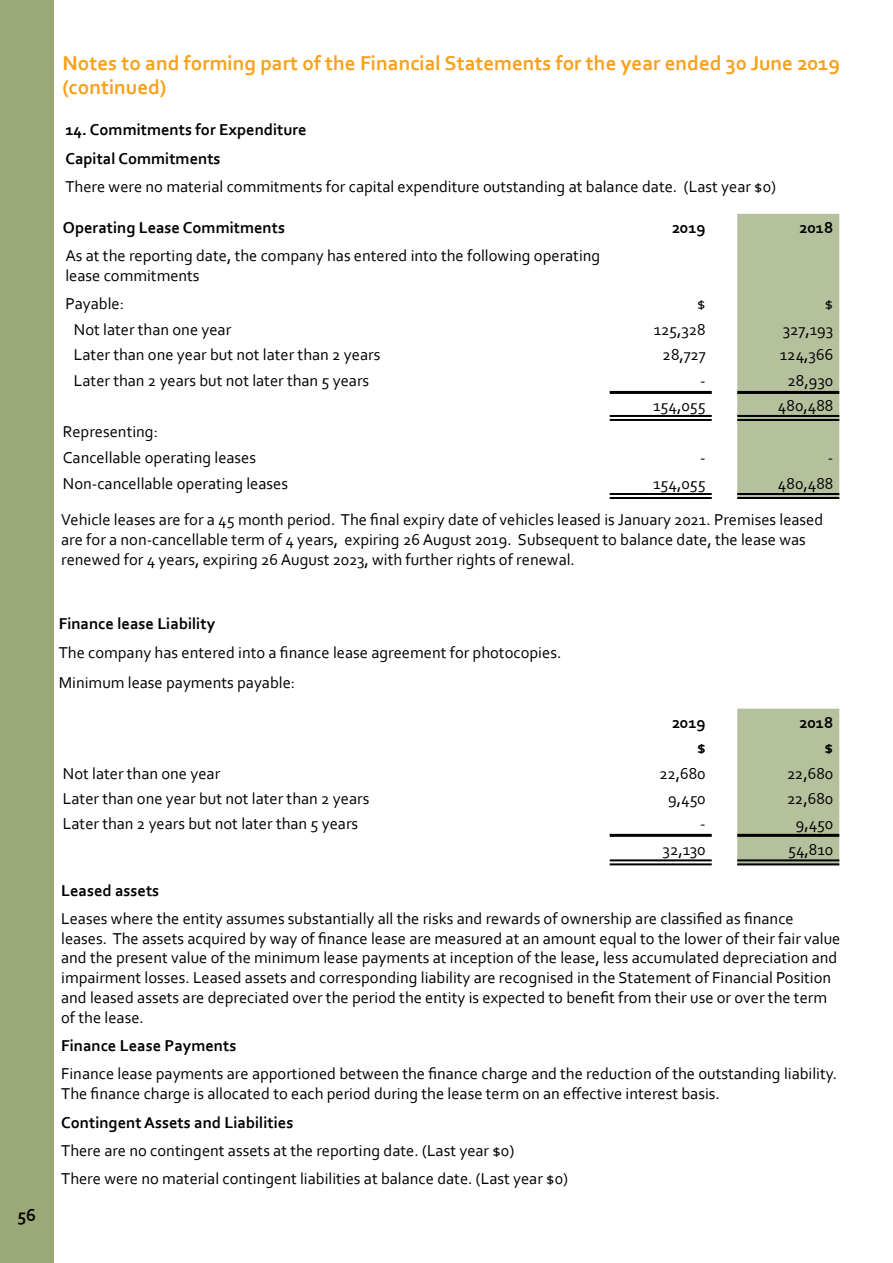
<style>
.page{position:relative;width:893px;height:1263px;background:#fff}
.page>*{position:absolute;margin:0;border:0;box-sizing:border-box;transform-origin:0 0}
.t1{font:700 21px/24px "Corbel";color:#f9a01b}
.t2{font:700 18px "Corbel";color:#000}
.t3{font:16.5px/19.8px "Corbel";color:#000}
.t4{font:700 16.5px/28.3px "Corbel";color:#000}
</style>
<div class="page">
<div style="left:0;top:0;width:54px;height:1263px;background:#9aa977"></div>
<div style="left:737px;top:214px;width:102px;height:279px;background:#b5c19d"></div>
<div style="left:737px;top:415px;width:102px;height:6px;background:#b5c19d"></div>
<div style="left:737px;top:493px;width:102px;height:6px;background:#b5c19d"></div>
<hr style="left:610px;top:415px;width:102px;height:2px;background:#000">
<hr style="left:610px;top:419px;width:102px;height:2px;background:#000">
<hr style="left:610px;top:493px;width:102px;height:2px;background:#000">
<hr style="left:610px;top:497px;width:102px;height:2px;background:#000">
<hr style="left:610px;top:391px;width:102px;height:3px;background:#000">
<hr style="left:737px;top:391px;width:102px;height:3px;background:#000">
<hr style="left:737px;top:415px;width:102px;height:2px;background:#000">
<hr style="left:737px;top:419px;width:102px;height:2px;background:#000">
<hr style="left:737px;top:493px;width:102px;height:2px;background:#000">
<hr style="left:737px;top:497px;width:102px;height:2px;background:#000">
<div style="left:737px;top:709px;width:102px;height:150px;background:#b5c19d"></div>
<svg style="left:610px;top:861px;width:102px;height:1px"></svg>
<svg style="left:737px;top:861px;width:102px;height:2px"></svg>
<hr style="left:610px;top:834px;width:102px;height:3px;background:#000">
<hr style="left:737px;top:834px;width:102px;height:3px;background:#000">
<hr style="left:610px;top:859px;width:102px;height:2px;background:#000">
<hr style="left:610px;top:863px;width:102px;height:2px;background:#000">
<hr style="left:737px;top:859px;width:102px;height:2px;background:#000">
<hr style="left:737px;top:863px;width:102px;height:2px;background:#000">
<p class="t2" style="left:17px;top:1204px;width:20px">56</p>
<p class="t1" style="left:63px;top:51px;width:779px">Notes to and forming part of the Financial Statements for the year ended 30 June 2019 (continued)</p>
<p class="t4" style="left:65px;top:115px;width:243px">14. Commitments for Expenditure<br>Capital Commitments</p>
<p class="t3" style="left:65px;top:176px;width:712px">There were no material commitments for capital expenditure outstanding at balance date. (Last year $0)</p>
<p class="t4" style="left:63px;top:213px;width:224px">Operating Lease Commitments</p>
<p class="t4" style="left:672px;top:213px;width:35px">2019</p>
<p class="t4" style="left:799px;top:213px;width:35px">2018</p>
<p class="t3" style="left:65px;top:245px;width:536px">As at the reporting date, the company has entered into the following operating lease commitments</p>
<p class="t3" style="left:65px;top:293px;width:60px">Payable:</p>
<p class="t3" style="left:697px;top:293px;width:10px">$</p>
<p class="t3" style="left:825px;top:293px;width:10px">$</p>
<p class="t3" style="left:74px;top:319px;width:159px">Not later than one year</p>
<p class="t3" style="left:654px;top:319px;width:54px">125,328</p>
<p class="t3" style="left:783px;top:319px;width:52px">327,193</p>
<p class="t3" style="left:74px;top:344px;width:308px">Later than one year but not later than 2 years</p>
<p class="t3" style="left:663px;top:344px;width:45px">28,727</p>
<p class="t3" style="left:780px;top:344px;width:55px">124,366</p>
<p class="t3" style="left:74px;top:370px;width:297px">Later than 2 years but not later than 5 years</p>
<p class="t3" style="left:700px;top:370px;width:7px">-</p>
<p class="t3" style="left:787px;top:370px;width:47px">28,930</p>
<p class="t3" style="left:653px;top:395px;width:54px">154,055</p>
<p class="t3" style="left:778px;top:395px;width:57px">480,488</p>
<p class="t3" style="left:63px;top:418px;width:195px;line-height:26.2px">Representing:<br>Cancellable operating leases</p>
<p class="t3" style="left:700px;top:447px;width:7px">-</p>
<p class="t3" style="left:828px;top:447px;width:7px">-</p>
<p class="t3" style="left:63px;top:474px;width:227px">Non-cancellable operating leases</p>
<p class="t3" style="left:653px;top:474px;width:54px">154,055</p>
<p class="t3" style="left:61px;top:465px;width:774px;line-height:36px;text-indent:717px">480,488<br>Vehicle leases are for a 45 month period. The final expiry date of vehicles leased is January 2021. Premises leased</p>
<p class="t3" style="left:61px;top:529px;width:746px">are for a non-cancellable term of 4 years, expiring 26 August 2019. Subsequent to balance date, the lease was renewed for 4 years, expiring 26 August 2023, with further rights of renewal.</p>
<p class="t4" style="left:59px;top:609px;width:158px">Finance lease Liability</p>
<p class="t3" style="left:59px;top:637px;width:504px;line-height:30.2px">The company has entered into a finance lease agreement for photocopies.<br>Minimum lease payments payable:</p>
<p class="t4" style="left:672px;top:707px;width:35px">2019</p>
<p class="t4" style="left:799px;top:707px;width:35px">2018</p>
<p class="t4" style="left:697px;top:733px;width:10px">$</p>
<p class="t4" style="left:825px;top:733px;width:10px">$</p>
<p class="t3" style="left:63px;top:763px;width:159px">Not later than one year</p>
<p class="t3" style="left:660px;top:763px;width:48px">22,680</p>
<p class="t3" style="left:787px;top:763px;width:48px">22,680</p>
<p class="t3" style="left:63px;top:788px;width:308px">Later than one year but not later than 2 years</p>
<p class="t3" style="left:668px;top:788px;width:39px">9,450</p>
<p class="t3" style="left:787px;top:788px;width:48px">22,680</p>
<p class="t3" style="left:63px;top:813px;width:297px">Later than 2 years but not later than 5 years</p>
<p class="t3" style="left:700px;top:813px;width:7px">-</p>
<p class="t3" style="left:796px;top:813px;width:39px">9,450</p>
<p class="t3" style="left:662px;top:839px;width:45px">32,130</p>
<p class="t3" style="left:788px;top:839px;width:47px">54,810</p>
<p class="t4" style="left:61px;top:875px;width:100px">Leased assets</p>
<p class="t3" style="left:61px;top:908px;width:781px">Leases where the entity assumes substantially all the risks and rewards of ownership are classified as finance leases. The assets acquired by way of finance lease are measured at an amount equal to the lower of their fair value and the present value of the minimum lease payments at inception of the lease, less accumulated depreciation and impairment losses. Leased assets and corresponding liability are recognised in the Statement of Financial Position and leased assets are depreciated over the period the entity is expected to benefit from their use or over the term of the lease.</p>
<p class="t4" style="left:61px;top:1031px;width:177px">Finance Lease Payments</p>
<p class="t3" style="left:61px;top:1064px;width:778px">Finance lease payments are apportioned between the finance charge and the reduction of the outstanding liability.<br>The finance charge is allocated to each period during the lease term on an effective interest basis.</p>
<p class="t4" style="left:61px;top:1107px;width:234px">Contingent Assets and Liabilities</p>
<p class="t3" style="left:61px;top:1136px;width:508px;line-height:28.3px">There are no contingent assets at the reporting date. (Last year $0)<br>There were no material contingent liabilities at balance date. (Last year $0)</p>
</div>
